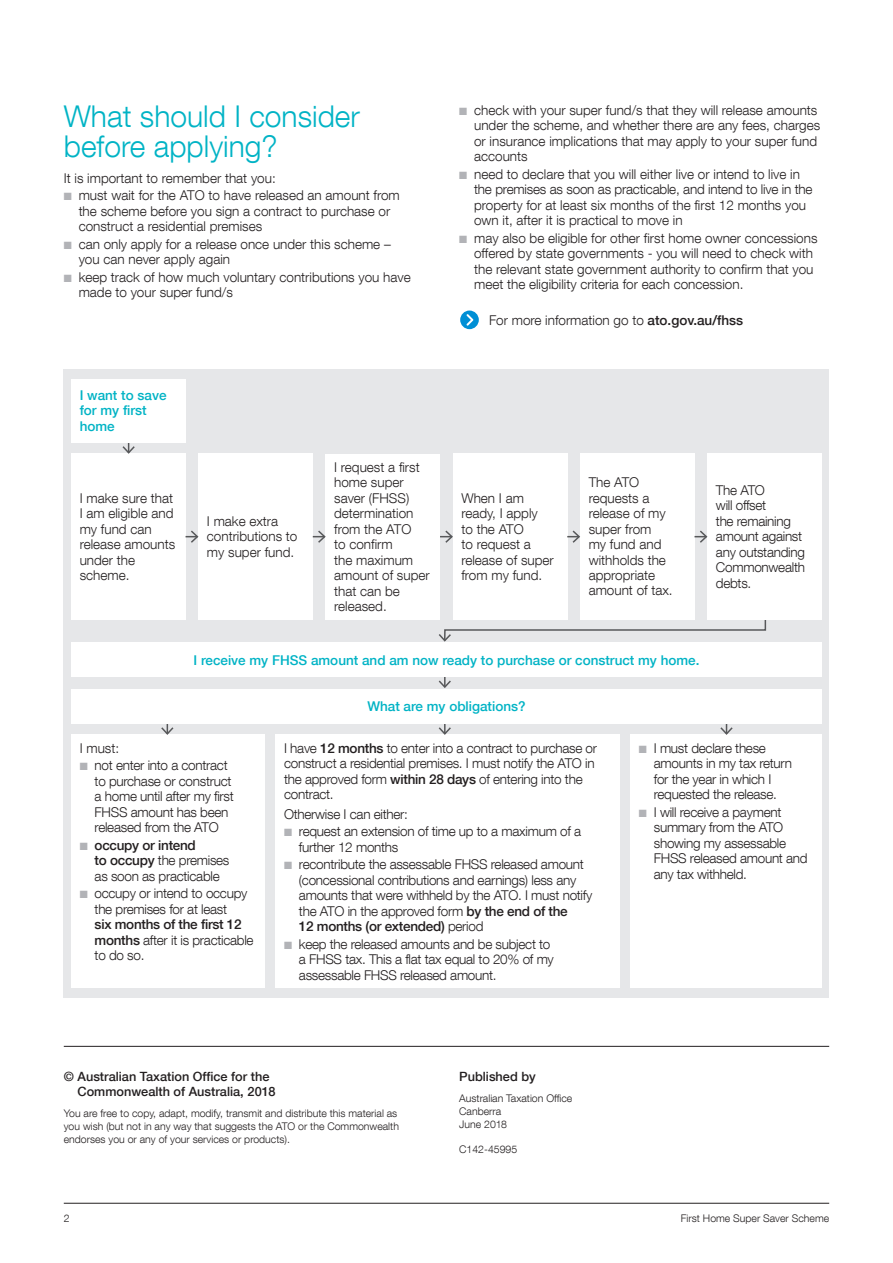
<style>
.page{position:relative;width:893px;height:1263px;background:#fff}
.page>*{position:absolute;margin:0;border:0;box-sizing:border-box;transform-origin:0 0}
.Heading_1{font:300 30px/30px "Helvetica Neue LT Com";color:#00b3c5}
.t1{font:300 13.5px/15.5px "Helvetica Neue LT Com";color:#231f20}
.t2{font:300 13.5px/15.5px "Helvetica Neue LT Com";letter-spacing:-.02em;color:#231f20}
.t3{font:500 13.5px/15.5px "Helvetica Neue LT Com";color:#00b3c5}
.t4{font:500 12.75px/15px "Helvetica Neue LT Com";color:#231f20}
.t5{font:300 10.5px/12.8px "Helvetica Neue LT Com";color:#231f20}
.s1{color:#b2b3b7}
.s2{font-weight:500}
</style>
<div class="page">
<hr style="left:64px;top:1046px;width:765px;height:1px;background:#231f20">
<div style="left:64px;top:369px;width:765px;height:628px;background:#e6e7e9"></div>
<svg style="left:437px;top:618px;width:330px;height:25px"></svg>
<div style="left:71px;top:453px;width:115px;height:166px;background:#fff"></div>
<div style="left:198px;top:453px;width:115px;height:166px;background:#fff"></div>
<div style="left:326px;top:454px;width:114px;height:165px;background:#fff"></div>
<div style="left:453px;top:453px;width:114px;height:166px;background:#fff"></div>
<div style="left:580px;top:453px;width:114px;height:166px;background:#fff"></div>
<div style="left:707px;top:453px;width:115px;height:166px;background:#fff"></div>
<svg style="left:460px;top:311px;width:19px;height:18px"></svg>
<svg style="left:186px;top:530px;width:13px;height:13px"></svg>
<svg style="left:313px;top:529px;width:13px;height:15px"></svg>
<svg style="left:440px;top:530px;width:13px;height:13px"></svg>
<svg style="left:567px;top:529px;width:13px;height:15px"></svg>
<svg style="left:694px;top:529px;width:14px;height:15px"></svg>
<div style="left:71px;top:735px;width:194px;height:253px;background:#fff"></div>
<div style="left:276px;top:735px;width:344px;height:253px;background:#fff"></div>
<svg style="left:160px;top:723px;width:15px;height:12px"></svg>
<svg style="left:121px;top:442px;width:15px;height:12px"></svg>
<div style="left:71px;top:379px;width:115px;height:63px;background:#fff"></div>
<hr style="left:444px;top:660px;width:2px;height:27px;background:#57585a">
<svg style="left:438px;top:679px;width:13px;height:9px"></svg>
<div style="left:630px;top:735px;width:192px;height:253px;background:#fff"></div>
<hr style="left:444px;top:710px;width:2px;height:24px;background:#57585a">
<svg style="left:437px;top:726px;width:15px;height:9px"></svg>
<div style="left:71px;top:643px;width:751px;height:34px;background:#fff"></div>
<svg style="left:719px;top:723px;width:15px;height:12px"></svg>
<div style="left:71px;top:689px;width:751px;height:34px;background:#fff"></div>
<hr style="left:64px;top:1203px;width:765px;height:1px;background:#231f20">
<p class="Heading_1" style="left:64px;top:100px;width:298px">What should I consider before applying?</p>
<p class="t1" style="left:64px;top:170px;width:214px">It is important to remember that you:</p>
<p class="t1" style="left:79px;top:188px;width:323px;text-indent:-15px"><span class="s1">■</span> must wait for the ATO to have released an amount from the scheme before you sign a contract to purchase or construct a residential premises</p>
<p class="t1" style="left:79px;top:236px;width:314px;text-indent:-15px"><span class="s1">■</span> can only apply for a release once under this scheme – you can never apply again</p>
<p class="t1" style="left:79px;top:269px;width:334px;text-indent:-15px"><span class="s1">■</span> keep track of how much voluntary contributions you have made to your super fund/s</p>
<p class="t3" style="left:80px;top:387px;width:88px">I want to save for my first home</p>
<p class="t1" style="left:80px;top:490px;width:97px">I make sure that<br>I am eligible and my fund can release amounts under the scheme.</p>
<p class="t1" style="left:207px;top:513px;width:92px">I make extra contributions to my super fund.</p>
<p class="t1" style="left:334px;top:459px;width:97px">I request a first home super saver (FHSS) determination from the ATO<br>to confirm<br>the maximum amount of super that can be released.</p>
<p class="t1" style="left:474px;top:102px;width:348px;text-indent:-15px"><span class="s1">■</span> check with your super fund/s that they will release amounts under the scheme, and whether there are any fees, charges or insurance implications that may apply to your super fund accounts</p>
<p class="t1" style="left:474px;top:166px;width:340px;text-indent:-15px"><span class="s1">■</span> need to declare that you will either live or intend to live in the premises as soon as practicable, and intend to live in the property for at least six months of the first 12 months you own it, after it is practical to move in</p>
<p class="t1" style="left:474px;top:230px;width:345px;text-indent:-15px"><span class="s1">■</span> may also be eligible for other first home owner concessions offered by state governments - you will need to check with the relevant state government authority to confirm that you meet the eligibility criteria for each concession.</p>
<p class="t1" style="left:489px;top:312px;width:256px">For more information go to <span class="s2">ato.gov.au/fhss</span></p>
<p class="t1" style="left:461px;top:490px;width:94px">When I am ready, I apply<br>to the ATO<br>to request a release of super from my fund.</p>
<p class="t1" style="left:589px;top:474px;width:86px">The ATO requests a release of my super from<br>my fund and withholds the appropriate amount of tax.</p>
<p class="t2" style="left:716px;top:482px;width:91px">The ATO<br>will offset<br>the remaining amount against any outstanding<br>Commonwealth debts.</p>
<p class="t3" style="left:193px;top:652px;width:507px">I receive my FHSS amount and am now ready to purchase or construct my home.</p>
<p class="t3" style="left:367px;top:699px;width:160px">What are my obligations?</p>
<p class="t1" style="left:80px;top:740px;width:41px">I must:</p>
<p class="t2" style="left:95px;top:757px;width:141px;text-indent:-15px"><span class="s1">■</span> not enter into a contract to purchase or construct a home until after my first<br>FHSS amount has been released from the ATO</p>
<p class="t2" style="left:95px;top:837px;width:136px;text-indent:-15px"><span class="s1">■</span> <span class="s2">occupy or intend<br>to occupy</span> the premises as soon as practicable</p>
<p class="t2" style="left:95px;top:885px;width:160px;text-indent:-15px"><span class="s1">■</span> occupy or intend to occupy the premises for at least<br><span class="s2">six months of the first 12 months</span> after it is practicable to do so.</p>
<p class="t2" style="left:284px;top:740px;width:315px">I have <span class="s2">12 months</span> to enter into a contract to purchase or construct a residential premises. I must notify the ATO in the approved form <span class="s2">within 28 days</span> of entering into the contract.</p>
<p class="t2" style="left:284px;top:806px;width:125px">Otherwise I can either:</p>
<p class="t2" style="left:299px;top:823px;width:284px;text-indent:-15px"><span class="s1">■</span> request an extension of time up to a maximum of a further 12 months</p>
<p class="t2" style="left:299px;top:857px;width:295px;text-indent:-15px"><span class="s1">■</span> recontribute the assessable FHSS released amount (concessional contributions and earnings) less any amounts that were withheld by the ATO. I must notify the ATO in the approved form <span class="s2">by the end of the<br>12 months (or extended)</span> period</p>
<p class="t2" style="left:299px;top:936px;width:256px;text-indent:-15px"><span class="s1">■</span> keep the released amounts and be subject to a FHSS tax. This a flat tax equal to 20% of my assessable FHSS released amount.</p>
<p class="t4" style="left:78px;top:1068px;width:199px;text-indent:-14px">© Australian Taxation Office for the<br>Commonwealth of Australia, 2018</p>
<p class="t5" style="left:64px;top:1107px;width:337px">You are free to copy, adapt, modify, transmit and distribute this material as you wish (but not in any way that suggests the ATO or the Commonwealth endorses you or any of your services or products).</p>
<p class="t4" style="left:459px;top:1068px;width:78px">Published by</p>
<p class="t5" style="left:459px;top:1092px;width:114px">Australian Taxation Office<br>Canberra<br>June 2018</p>
<p class="t5" style="left:459px;top:1143px;width:59px">C142-45995</p>
<p class="t2" style="left:654px;top:740px;width:140px;text-indent:-15px"><span class="s1">■</span> I must declare these amounts in my tax return for the year in which I requested the release.</p>
<p class="t2" style="left:654px;top:804px;width:155px;text-indent:-15px"><span class="s1">■</span> I will receive a payment summary from the ATO showing my assessable<br>FHSS released amount and any tax withheld.</p>
<p class="t5" style="left:64px;top:1212px;width:7px">2</p>
<p class="t5" style="left:681px;top:1212px;width:150px">First Home Super Saver Scheme</p>
</div>
